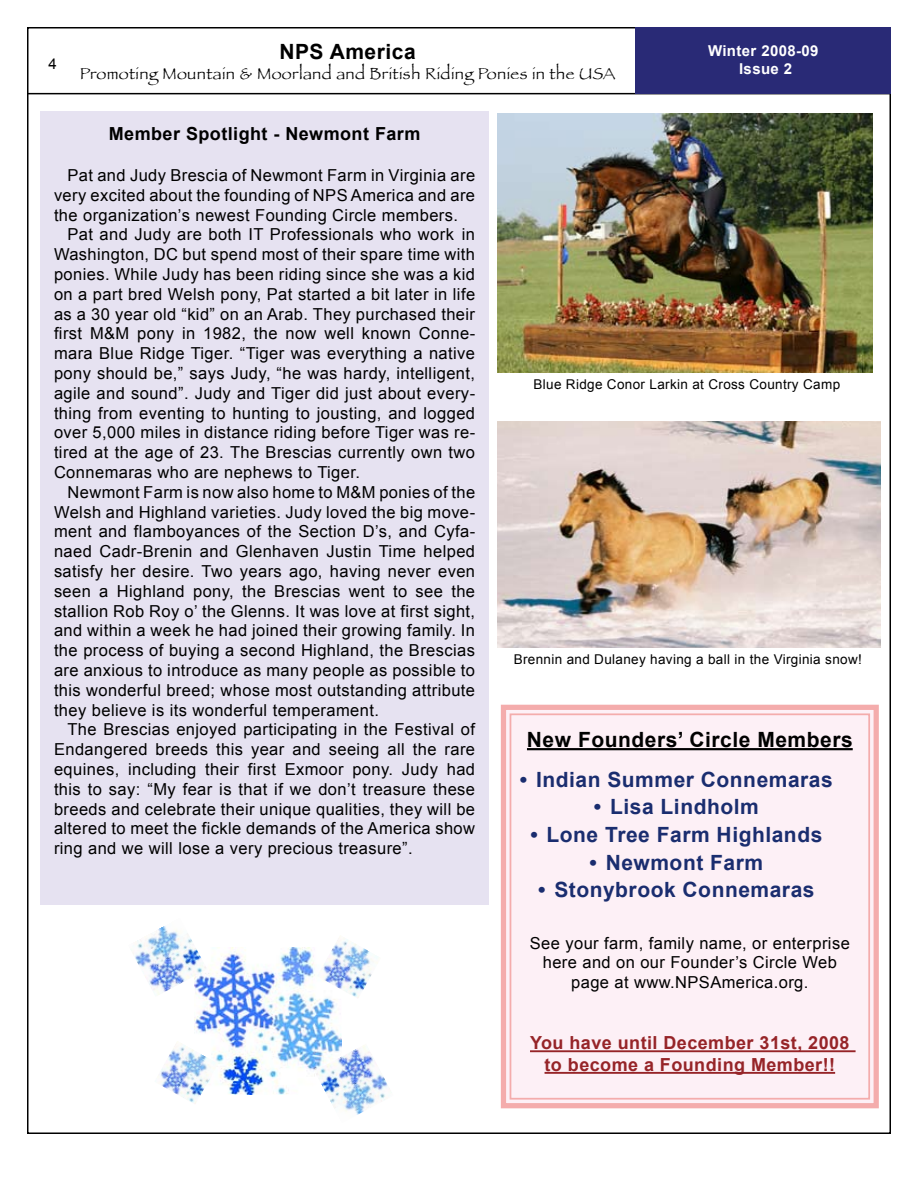
<style>
.page{position:relative;width:918px;height:1188px;background:#fff}
.page>*{position:absolute;margin:0;border:0;box-sizing:border-box;transform-origin:0 0}
.t1{font:700 21px "Arial";letter-spacing:.025em;color:#1a2d6f}
.t2{font:700 21px "Arial";letter-spacing:.025em;color:#000}
.t3{font:700 18px/21.6px "Arial";letter-spacing:.025em;color:#962428;text-align:center}
.t4{font:700 18px "Arial";letter-spacing:.025em;color:#000}
.t5{font:16.5px/19.8px "Arial";letter-spacing:.025em;color:#000;text-align:justify}
.t6{font:16.5px "Papyrus";letter-spacing:.025em;color:#000}
.t7{font:700 15px/18px "Arial";letter-spacing:.025em;color:#fff;text-align:center}
.t8{font:13.5px "Arial";letter-spacing:.025em;color:#000}
</style>
<div class="page">
<hr style="left:27px;top:93px;width:863px;height:1px;background:#000">
<div style="left:636px;top:27px;width:255px;height:66px;background:#292a76"></div>
<div style="left:40px;top:111px;width:449px;height:793px;background:#e6e2f1"></div>
<svg style="left:500px;top:704px;width:379px;height:405px"></svg>
<div style="left:510px;top:713px;width:360px;height:387px;border:2px solid #f4acac"></div>
<img style="left:498px;top:422px;width:382px;height:226px">
<img style="left:498px;top:113px;width:375px;height:259px">
<img style="left:195px;top:948px;width:147px;height:147px">
<img style="left:314px;top:1044px;width:74px;height:71px">
<img style="left:135px;top:926px;width:72px;height:71px">
<img style="left:317px;top:937px;width:61px;height:62px">
<img style="left:160px;top:1041px;width:58px;height:63px">
<p class="t2" style="left:279px;top:40px;width:138px">NPS America</p>
<p class="t6" style="left:80px;top:64px;width:537px">Promoting Mountain &amp; Moorland and British Riding Ponies in the USA</p>
<p class="t7" style="left:708px;top:42px;width:112px">Winter 2008-09<br>Issue 2</p>
<p class="t4" style="left:109px;top:123px;width:313px">Member Spotlight - Newmont Farm</p>
<p class="t5" style="left:54px;top:165px;width:423px;text-indent:14px">Pat and Judy Brescia of Newmont Farm in Virginia are very excited about the founding of NPS America and are the organization’s newest Founding Circle members.</p>
<p class="t5" style="left:54px;top:225px;width:423px;text-indent:14px">Pat and Judy are both IT Professionals who work in Washington, DC but spend most of their spare time with ponies. While Judy has been riding since she was a kid on a part bred Welsh pony, Pat started a bit later in life as a 30 year old “kid” on an Arab. They purchased their first M&amp;M pony in 1 982, the now well known Conne&shy;mara Blue Ridge Tiger. “Tiger was everything a native pony should be,” says Judy, “he was hardy, intelligent, agile and sound”. Judy and Tiger did just about every&shy;thing from eventing to hunting to jousting, and logged over 5,000 miles in distance riding before Tiger was re&shy;tired at the age of 23. The Brescias currently own two Connemaras who are nephews to Tiger.</p>
<p class="t5" style="left:54px;top:482px;width:423px;text-indent:14px">Newmont Farm is now also home to M&amp;M ponies of the Welsh and Highland varieties. Judy loved the big move&shy;ment and flamboyances of the Section D’s, and Cyfa&shy;naed Cadr-Brenin and Glenhaven Justin Time helped satisfy her desire. Two years ago, having never even seen a Highland pony, the Brescias went to see the stallion Rob Roy o’ the Glenns. It was love at first sight, and within a week he had joined their growing family. In the process of buying a second Highland, the Brescias are anxious to introduce as many people as possible to this wonderful breed; whose most outstanding attribute they believe is its wonderful temperament.</p>
<p class="t5" style="left:54px;top:720px;width:423px;text-indent:14px">The Brescias enjoyed participating in the Festival of Endangered breeds this year and seeing all the rare equines, including their first Exmoor pony. Judy had this to say: “My fear is that if we don’t treasure these breeds and celebrate their unique qualities, they will be altered to meet the fickle demands of the America show ring and we will lose a very precious treasure”.</p>
<p class="t2" style="left:527px;top:728px;width:327px">New Founders’ Circle Members</p>
<p class="t8" style="left:533px;top:377px;width:308px">Blue Ridge Conor Larkin at Cross Country Camp</p>
<p class="t8" style="left:514px;top:652px;width:350px">Brennin and Dulaney having a ball in the Virginia snow!</p>
<p class="t1" style="left:520px;top:767px;width:315px">• Indian Summer Connemaras</p>
<p class="t1" style="left:594px;top:795px;width:166px">• Lisa Lindholm</p>
<p class="t1" style="left:530px;top:823px;width:294px">• Lone Tree Farm Highlands</p>
<p class="t1" style="left:590px;top:851px;width:175px">• Newmont Farm</p>
<p class="t1" style="left:538px;top:878px;width:278px">• Stonybrook Connemaras</p>
<p class="t5" style="left:530px;top:933px;width:322px;text-align:center">See your farm, family name, or enterprise here and on our Founder’s Circle Web page at www.NPSAmerica.org.</p>
<p class="t3" style="left:530px;top:1032px;width:321px">You have until December 31st, 2008 to become a Founding Member!!</p>
</div>
